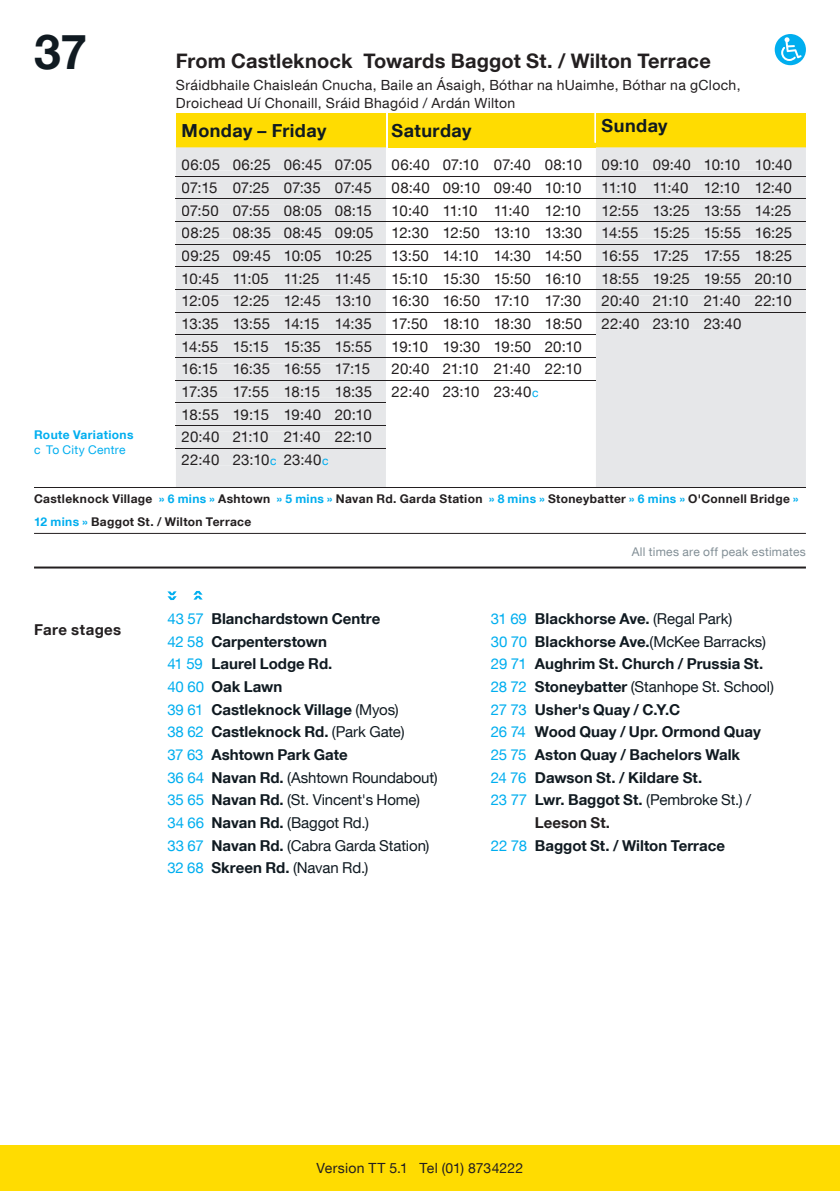
<style>
.page{position:relative;width:840px;height:1191px;background:#fff}
.page>*{position:absolute;margin:0;border:0;box-sizing:border-box;transform-origin:0 0}
.t1{font:700 48px "Helvetica Neue LT Com";color:#101a21}
.t2{font:700 20px "Helvetica Neue LT Com";letter-spacing:.01em;color:#231f20}
.t3{font:700 18px "Helvetica Neue LT Com";letter-spacing:.025em;color:#101a21}
.t4{font:15px/22.6px "Helvetica Neue LT Com";color:#231f20;text-align:justify}
.t5{font:700 15px/22.6px "Helvetica Neue LT Com";color:#101a21}
.t6{font:15px "Helvetica Neue LT Com";letter-spacing:-.01em;color:#101a21}
.t7{font:700 15px "Helvetica Neue LT Com";letter-spacing:.015em;color:#231f20}
.t8{font:14px/18px "Helvetica Neue LT Com";letter-spacing:.025em;color:#231f20}
.t9{font:700 12px/22.6px "Helvetica Neue LT Com";letter-spacing:.03em;color:#231f20}
.t10{font:12px "Helvetica Neue LT Com";letter-spacing:.025em;color:#828f96}
.t11{font:700 12px "Helvetica Neue LT Com";letter-spacing:.03em;color:#00aeef}
.t12{font:12px "Helvetica Neue LT Com";letter-spacing:.02em;color:#00aeef}
.s1{font-size:12px;color:#00aeef}
.s2{color:#00aeef}
.s3{font-weight:400;color:#00aeef}
.s4{font-weight:400}
.s5{font-weight:700}
</style>
<div class="page">
<div style="left:176px;top:113px;width:629px;height:34px;background:#ffdc01"></div>
<hr style="left:34px;top:566px;width:771px;height:2px;background:#231f20">
<svg style="left:167px;top:591px;width:10px;height:9px"></svg>
<svg style="left:193px;top:591px;width:9px;height:8px"></svg>
<div style="left:0;top:1145px;width:839px;height:46px;background:#ffdc01"></div>
<hr style="left:594px;top:109px;width:1px;height:34px;background:#fff">
<hr style="left:386px;top:113px;width:1px;height:34px;background:#fff">
<hr style="left:34px;top:487px;width:771px;height:1px;background:#231f20">
<hr style="left:34px;top:533px;width:771px;height:1px;background:#231f20">
<div style="left:595px;top:147px;width:210px;height:340px;background:#e6e7e9"></div>
<hr style="left:595px;top:176px;width:210px;height:1px;background:#231f20">
<hr style="left:595px;top:198px;width:210px;height:1px;background:#231f20">
<hr style="left:595px;top:221px;width:210px;height:1px;background:#231f20">
<hr style="left:595px;top:244px;width:210px;height:1px;background:#231f20">
<hr style="left:595px;top:266px;width:210px;height:1px;background:#231f20">
<hr style="left:595px;top:289px;width:210px;height:1px;background:#231f20">
<hr style="left:595px;top:312px;width:210px;height:1px;background:#231f20">
<div style="left:602px;top:159px;width:189px;height:11px;background:#e6e7e9"></div>
<div style="left:602px;top:182px;width:188px;height:11px;background:#e6e7e9"></div>
<div style="left:602px;top:205px;width:188px;height:11px;background:#e6e7e9"></div>
<div style="left:602px;top:227px;width:189px;height:11px;background:#e6e7e9"></div>
<div style="left:602px;top:250px;width:188px;height:11px;background:#e6e7e9"></div>
<div style="left:602px;top:273px;width:188px;height:11px;background:#e6e7e9"></div>
<div style="left:601px;top:296px;width:189px;height:10px;background:#e6e7e9"></div>
<div style="left:601px;top:318px;width:140px;height:11px;background:#e6e7e9"></div>
<hr style="left:386px;top:176px;width:209px;height:1px;background:#231f20">
<hr style="left:386px;top:198px;width:209px;height:1px;background:#231f20">
<hr style="left:386px;top:221px;width:209px;height:1px;background:#231f20">
<hr style="left:386px;top:244px;width:209px;height:1px;background:#231f20">
<hr style="left:386px;top:266px;width:209px;height:1px;background:#231f20">
<hr style="left:386px;top:289px;width:209px;height:1px;background:#231f20">
<hr style="left:386px;top:312px;width:209px;height:1px;background:#231f20">
<hr style="left:386px;top:334px;width:209px;height:1px;background:#231f20">
<hr style="left:386px;top:357px;width:209px;height:1px;background:#231f20">
<hr style="left:386px;top:380px;width:209px;height:1px;background:#231f20">
<div style="left:176px;top:147px;width:210px;height:340px;background:#e6e7e9"></div>
<hr style="left:176px;top:176px;width:210px;height:1px;background:#231f20">
<hr style="left:176px;top:198px;width:210px;height:1px;background:#231f20">
<hr style="left:176px;top:221px;width:210px;height:1px;background:#231f20">
<hr style="left:176px;top:244px;width:210px;height:1px;background:#231f20">
<hr style="left:176px;top:266px;width:210px;height:1px;background:#231f20">
<hr style="left:176px;top:289px;width:210px;height:1px;background:#231f20">
<hr style="left:176px;top:312px;width:210px;height:1px;background:#231f20">
<hr style="left:176px;top:334px;width:210px;height:1px;background:#231f20">
<hr style="left:176px;top:357px;width:210px;height:1px;background:#231f20">
<hr style="left:176px;top:380px;width:210px;height:1px;background:#231f20">
<hr style="left:176px;top:403px;width:210px;height:1px;background:#231f20">
<hr style="left:176px;top:425px;width:210px;height:1px;background:#231f20">
<hr style="left:176px;top:448px;width:210px;height:1px;background:#231f20">
<div style="left:182px;top:159px;width:190px;height:11px;background:#e6e7e9"></div>
<div style="left:182px;top:182px;width:190px;height:11px;background:#e6e7e9"></div>
<div style="left:182px;top:205px;width:190px;height:11px;background:#e6e7e9"></div>
<div style="left:182px;top:227px;width:191px;height:11px;background:#e6e7e9"></div>
<div style="left:182px;top:250px;width:190px;height:11px;background:#e6e7e9"></div>
<div style="left:183px;top:273px;width:187px;height:11px;background:#e6e7e9"></div>
<div style="left:183px;top:296px;width:188px;height:10px;background:#e6e7e9"></div>
<div style="left:183px;top:318px;width:188px;height:11px;background:#e6e7e9"></div>
<div style="left:183px;top:341px;width:189px;height:11px;background:#e6e7e9"></div>
<div style="left:183px;top:364px;width:187px;height:10px;background:#e6e7e9"></div>
<div style="left:183px;top:386px;width:189px;height:11px;background:#e6e7e9"></div>
<div style="left:183px;top:409px;width:189px;height:11px;background:#e6e7e9"></div>
<div style="left:182px;top:432px;width:189px;height:10px;background:#e6e7e9"></div>
<div style="left:182px;top:454px;width:87px;height:11px;background:#e6e7e9"></div>
<svg style="left:270px;top:459px;width:6px;height:6px"></svg>
<div style="left:276px;top:454px;width:45px;height:11px;background:#e6e7e9"></div>
<svg style="left:322px;top:459px;width:6px;height:6px"></svg>
<div style="left:774px;top:34px;width:31px;height:31px;background:#00aeef;border-radius:50%"></div>
<svg style="left:780px;top:37px;width:21px;height:24px"></svg>
<h1 class="t1" style="left:34px;top:22px;width:54px">37</h1>
<p class="t11" style="left:34px;top:427px;width:101px">Route Variations</p>
<p class="t12" style="left:34px;top:442px;width:93px">c To City Centre</p>
<h2 class="t2" style="left:176px;top:48px;width:536px">From Castleknock Towards Baggot St. / Wilton Terrace</h2>
<p class="t8" style="left:176px;top:76px;width:565px">Sráidbhaile Chaisleán Cnucha, Baile an Ásaigh, Bóthar na hUaimhe, Bóthar na gCloch,<br>Droichead Uí Chonaill, Sráid Bhagóid / Ardán Wilton</p>
<p class="t3" style="left:181px;top:119px;width:146px">Monday – Friday</p>
<p class="t3" style="left:391px;top:119px;width:81px">Saturday</p>
<p class="t3" style="left:601px;top:115px;width:67px">Sunday</p>
<p class="t4" style="left:181px;top:153px;width:193px;text-align:left">06:05 06:25 06:45 07:05<br>07:15 07:25 07:35 07:45<br>07:50 07:55 08:05 08:15<br>08:25 08:35 08:45 09:05<br>09:25 09:45 10:05 10:25<br>10:45 11:05 11:25 11:45<br>12:05 12:25 12:45 13:10<br>13:35 13:55 14:15 14:35<br>14:55 15:15 15:35 15:55<br>16:15 16:35 16:55 17:15<br>17:35 17:55 18:15 18:35<br>18:55 19:15 19:40 20:10<br>20:40 21:10 21:40 22:10<br>22:40 23:10<span class="s1">c</span> 23:40<span class="s1">c</span></p>
<p class="t4" style="left:391px;top:153px;width:192px">06:40 07:10 07:40 08:10<br>08:40 09:10 09:40 10:10<br>10:40 11:10 11:40 12:10<br>12:30 12:50 13:10 13:30<br>13:50 14:10 14:30 14:50<br>15:10 15:30 15:50 16:10<br>16:30 16:50 17:10 17:30<br>17:50 18:10 18:30 18:50<br>19:10 19:30 19:50 20:10<br>20:40 21:10 21:40 22:10<br>22:40 23:10 23:40<span class="s1">c</span></p>
<p class="t4" style="left:601px;top:153px;width:192px">09:10 09:40 10:10 10:40<br>11:10 11:40 12:10 12:40<br>12:55 13:25 13:55 14:25<br>14:55 15:25 15:55 16:25<br>16:55 17:25 17:55 18:25<br>18:55 19:25 19:55 20:10<br>20:40 21:10 21:40 22:10<br>22:40 23:10 23:40</p>
<p class="t9" style="left:34px;top:487px;width:765px">Castleknock Village <span class="s2">» 6 mins »</span> Ashtown <span class="s2">» 5 mins »</span> Navan Rd. Garda Station <span class="s2">» 8 mins »</span> Stoneybatter <span class="s2">» 6 mins »</span> O'Connell Bridge <span class="s2">»<br>12 mins »</span> Baggot St. / Wilton Terrace</p>
<p class="t7" style="left:34px;top:620px;width:89px">Fare stages</p>
<p class="t10" style="left:631px;top:544px;width:176px">All times are off peak estimates</p>
<p class="t5" style="left:167px;top:607px;width:272px"><span class="s3">43 57</span> Blanchardstown Centre<br><span class="s3">42 58</span> Carpenterstown<br><span class="s3">41 59</span> Laurel Lodge Rd.<br><span class="s3">40 60</span> Oak Lawn<br><span class="s3">39 61</span> Castleknock Village <span class="s4">(Myos)<br></span><span class="s3">38 62</span> Castleknock Rd. <span class="s4">(Park Gate)<br></span><span class="s3">37 63</span> Ashtown Park Gate<br><span class="s3">36 64</span> Navan Rd. <span class="s4">(Ashtown Roundabout)<br></span><span class="s3">35 65</span> Navan Rd. <span class="s4">(St. Vincent's Home)<br></span><span class="s3">34 66</span> Navan Rd. <span class="s4">(Baggot Rd.)<br></span><span class="s3">33 67</span> Navan Rd. <span class="s4">(Cabra Garda Station)<br></span><span class="s3">32 68</span> Skreen Rd. <span class="s4">(Navan Rd.)</span></p>
<p class="t5" style="left:490px;top:607px;width:243px"><span class="s3">31 69</span> Blackhorse Ave. <span class="s4">(Regal Park)</span></p>
<p class="t6" style="left:490px;top:632px;width:276px"><span class="s2">30 70</span> <span class="s5">Blackhorse Ave.</span>(McKee Barracks)</p>
<p class="t5" style="left:490px;top:652px;width:274px"><span class="s3">29 71</span> Aughrim St. Church / Prussia St.</p>
<p class="t6" style="left:490px;top:677px;width:284px"><span class="s2">28 72</span> <span class="s5">Stoneybatter</span> (Stanhope St. School)</p>
<p class="t5" style="left:490px;top:697px;width:191px"><span class="s3">27 73</span> Usher's Quay / C.Y.C</p>
<p class="t5" style="left:490px;top:720px;width:271px"><span class="s3">26 74</span> Wood Quay / Upr. Ormond Quay</p>
<p class="t5" style="left:490px;top:743px;width:250px"><span class="s3">25 75</span> Aston Quay / Bachelors Walk</p>
<p class="t5" style="left:490px;top:765px;width:213px"><span class="s3">24 76</span> Dawson St. / Kildare St.</p>
<p class="t6" style="left:490px;top:790px;width:262px"><span class="s2">23 77</span> <span class="s5">Lwr. Baggot St.</span> (Pembroke St.) /</p>
<p class="t7" style="left:534px;top:813px;width:77px">Leeson St.</p>
<p class="t5" style="left:490px;top:833px;width:235px"><span class="s3">22 78</span> Baggot St. / Wilton Terrace</p>
<p class="t8" style="left:316px;top:1159px;width:208px">Version TT 5.1 Tel (01) 8734222</p>
</div>
